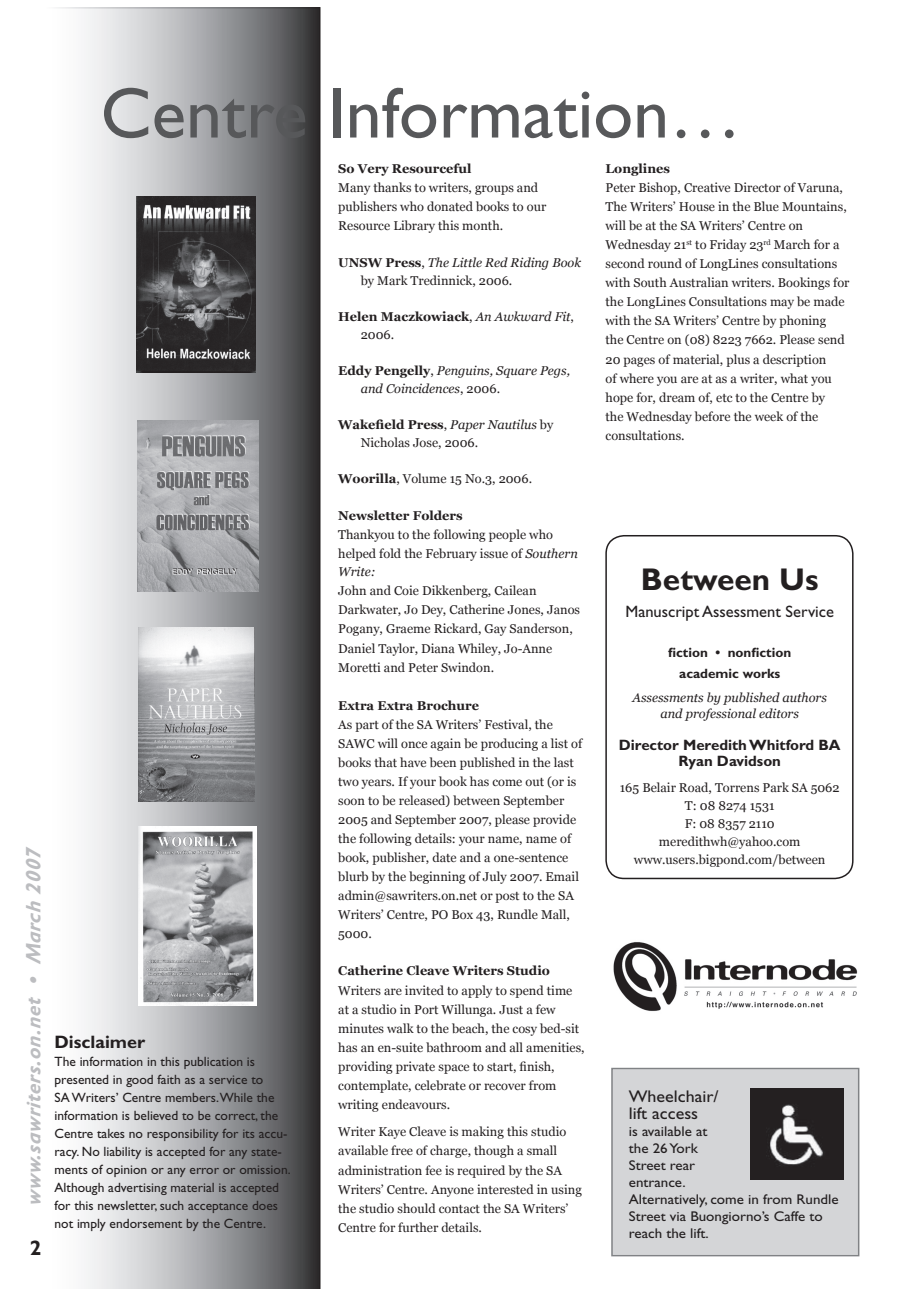
<style>
.page{position:relative;width:919px;height:1289px;background:#fff}
.page>*{position:absolute;margin:0;border:0;box-sizing:border-box;transform-origin:0 0}
.t1{font:72px "Gill Sans";color:#57585a}
.t2{font:700 31.5px "Gill Sans";color:#231f20}
.t3{font:italic 700 21px "Gill Sans";color:#bcbdc0}
.t4{font:700 21px "Gill Sans";color:#231f20}
.t5{font:700 18px "Gill Sans";color:#231f20}
.t6{font:16.95px/17px "Gill Sans";color:#231f20;scale:1.06 1}
.t7{font:16.5px "Gill Sans";color:#231f20}
.t8{font:700 15px/16.5px "Gill Sans";color:#231f20;text-align:center}
.t9{font:14.1px/17px "Gill Sans";color:#231f20;scale:1.06 1}
.t10{font:13.5px/18px "Gill Sans";color:#231f20}
.t11{font:700 13.5px/21px "Gill Sans";color:#231f20;text-align:center}
.t12{font:12.75px/19px "Georgia";color:#231f20}
.t13{font:700 12.75px/18px "Georgia";color:#231f20}
.t14{font:italic 12.75px/18px "Georgia";color:#231f20}
.s1{font-weight:700}
.s2{font-style:italic}
.s3{font-weight:400}
.s4{font-weight:400;font-style:italic}
.s5{font-weight:700;font-style:normal}
.s6{font-style:normal}
</style>
<div class="page">
<svg style="left:57px;top:7px;width:263px;height:1281px"></svg>
<div style="left:612px;top:1068px;width:246px;height:187px;background:#d4d5d7"></div>
<div style="left:611px;top:1067px;width:248px;height:189px;border:1px solid #808285"></div>
<img style="left:750px;top:1088px;width:93px;height:91px">
<img style="left:613px;top:942px;width:245px;height:69px">
<img style="left:136px;top:197px;width:119px;height:175px">
<img style="left:137px;top:420px;width:121px;height:171px">
<img style="left:139px;top:627px;width:115px;height:174px">
<img style="left:138px;top:826px;width:118px;height:179px">
<svg style="left:605px;top:535px;width:249px;height:343px"></svg>
<h3 class="t3" style="left:21px;top:1205px;width:363px;rotate:-90deg">www.sawriters.on.net • March 2007</h3>
<h3 class="t4" style="left:30px;top:1235px;width:13px">2</h3>
<h1 class="t1" style="left:100px;top:72px;width:642px">Centre Information…</h1>
<h3 class="t5" style="left:55px;top:1031px;width:92px">Disclaimer</h3>
<p class="t10" style="left:55px;top:1052px;width:238px">The information in this publication is presented in good faith as a service to<br>SA Writers’ Centre members.While the information is believed to be correct, the Centre takes no responsibility for its accu&shy;racy. No liability is accepted for any state&shy;ments of opinion or any error or omission.<br>Although advertising material is accepted for this newsletter, such acceptance does not imply endorsement by the Centre.</p>
<p class="t13" style="left:338px;top:159px;width:135px">So Very Resourceful</p>
<p class="t12" style="left:338px;top:178px;width:209px">Many thanks to writers, groups and publishers who donated books to our<br>Resource Library this month.</p>
<p class="t12" style="left:361px;top:253px;width:222px;line-height:18px;text-indent:-22px"><span class="s1">UNSW Press</span>, <span class="s2">The Little Red Riding Book </span>by Mark Tredinnick, 2006.</p>
<p class="t13" style="left:361px;top:307px;width:215px;text-indent:-22px">Helen Maczkowiack<span class="s3">,</span> <span class="s4">An Awkward Fit</span><span class="s3">,<br>2006.</span></p>
<p class="t14" style="left:361px;top:361px;width:211px;text-indent:-22px"><span class="s5">Eddy Pengelly</span><span class="s6">,</span> Penguins, Square Pegs, and Coincidences<span class="s6">, 2006.</span></p>
<p class="t12" style="left:361px;top:415px;width:194px;line-height:18px;text-indent:-23px"><span class="s1">Wakefield Press</span>, <span class="s2">Paper Nautilus</span> by<br>Nicholas Jose, 2006.</p>
<p class="t12" style="left:338px;top:469px;width:195px"><span class="s1">Woorilla</span>, Volume 15 No.3, 2006.</p>
<p class="t13" style="left:338px;top:506px;width:126px">Newsletter Folders</p>
<p class="t12" style="left:338px;top:525px;width:241px;line-height:18.6px">Thankyou to the following people who helped fold the February issue of <span class="s2">Southern<br>Write:</span></p>
<p class="t12" style="left:338px;top:581px;width:243px">John and Coie Dikkenberg, Cailean Darkwater, Jo Dey, Catherine Jones, Janos Pogany, Graeme Rickard, Gay Sanderson, Daniel Taylor, Diana Whiley, Jo-Anne Moretti and Peter Swindon.</p>
<p class="t13" style="left:338px;top:696px;width:142px">Extra Extra Brochure</p>
<p class="t12" style="left:338px;top:714px;width:245px">As part of the SA Writers’ Festival, the SAWC will once again be producing a list of books that have been published in the last two years. If your book has come out (or is soon to be released) between September 2005 and September 2007, please provide the following details: your name, name of book, publisher, date and a one-sentence blurb by the beginning of July 2007. Email admin@sawriters.on.net or post to the SA Writers’ Centre, PO Box 43, Rundle Mall, 5000.</p>
<p class="t13" style="left:338px;top:962px;width:213px">Catherine Cleave Writers Studio</p>
<p class="t12" style="left:338px;top:980px;width:248px">Writers are invited to apply to spend time at a studio in Port Willunga. Just a few minutes walk to the beach, the cosy bed-sit has an en-suite bathroom and all amenities, providing private space to start, finish, contemplate, celebrate or recover from writing endeavours.</p>
<p class="t12" style="left:338px;top:1122px;width:245px">Writer Kaye Cleave is making this studio available free of charge, though a small administration fee is required by the SA Writers’ Centre. Anyone interested in using the studio should contact the SA Writers’ Centre for further details.</p>
<p class="t13" style="left:605px;top:159px;width:66px">Longlines</p>
<p class="t12" style="left:605px;top:178px;width:245px">Peter Bishop, Creative Director of Varuna, The Writers’ House in the Blue Mountains, will be at the SA Writers’ Centre on Wednesday 21<sup>st</sup> to Friday 23<sup>rd</sup> March for a second round of LongLines consultations with South Australian writers. Bookings for the LongLines Consultations may be made with the SA Writers’ Centre by phoning<br>the Centre on (08) 8223 7662. Please send 20 pages of material, plus a description<br>of where you are at as a writer, what you hope for, dream of, etc to the Centre by<br>the Wednesday before the week of the consultations.</p>
<h2 class="t2" style="left:641px;top:560px;width:179px">Between Us</h2>
<p class="t7" style="left:625px;top:601px;width:210px">Manuscript Assessment Service</p>
<p class="t11" style="left:668px;top:641px;width:125px">fiction • nonfiction academic works</p>
<p class="t14" style="left:632px;top:689px;width:196px;line-height:16.5px;text-align:center">Assessments by published authors and professional editors</p>
<p class="t8" style="left:618px;top:736px;width:223px">Director Meredith Whitford BA<br>Ryan Davidson</p>
<p class="t12" style="left:619px;top:778px;width:221px;line-height:18px;text-align:center">165 Belair Road, Torrens Park SA 5062<br>T: 08 8274 1531<br>F: 08 8357 2110 meredithwh@yahoo.com www.users.bigpond.com/between</p>
<h3 class="t6" style="left:628px;top:1087px;width:86px">Wheelchair/ lift access</h3>
<p class="t9" style="left:628px;top:1122px;width:199px">is available at<br>the 26 York<br>Street rear<br>entrance.<br>Alternatively, come in from Rundle<br>Street via Buongiorno’s Caffe to reach the lift.</p>
</div>
